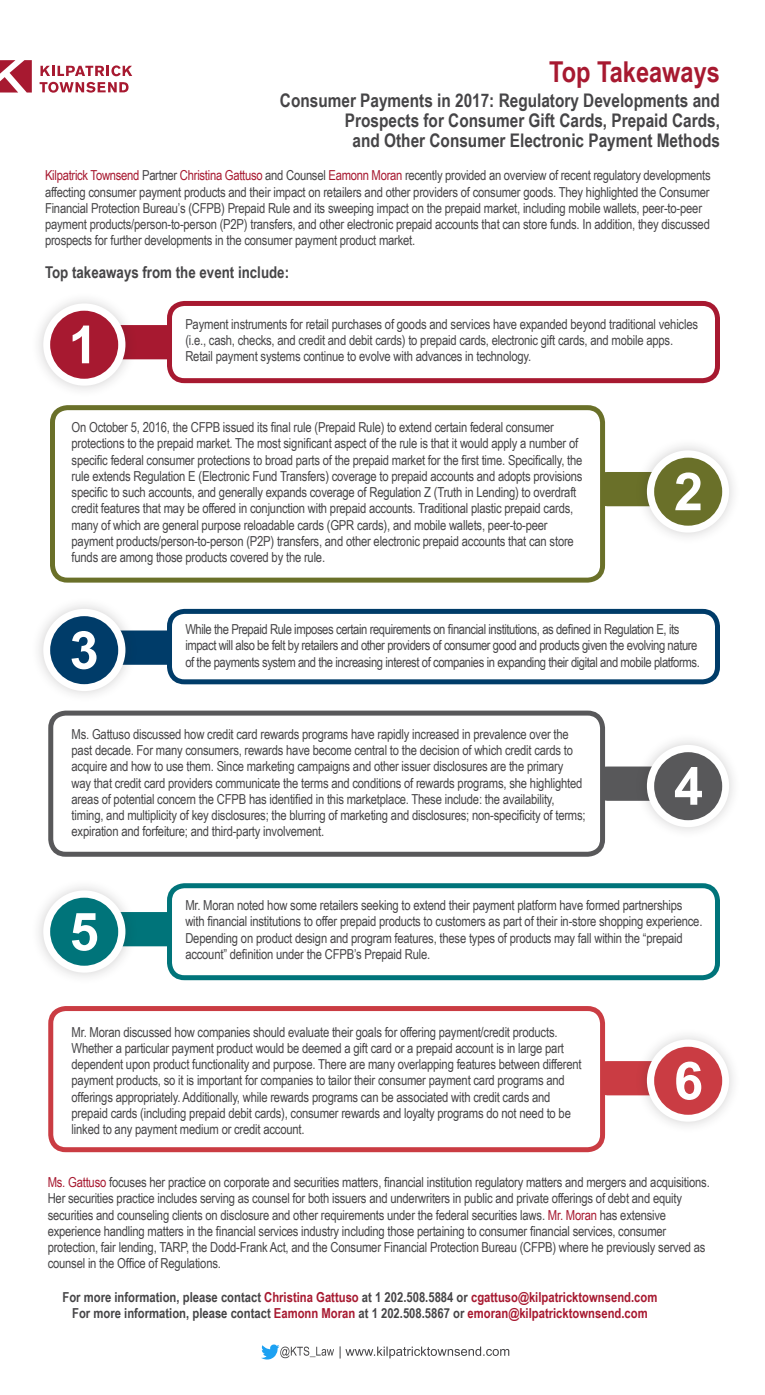
<style>
.page{position:relative;width:765px;height:1395px;background:#fff}
.page>*{position:absolute;margin:0;border:0;box-sizing:border-box;transform-origin:0 0}
.t1{font:700 52.5px "Arial";color:#fff}
.t2{font:700 28.75px "Arial Narrow";color:#a71930}
.t3{font:700 18.75px/20px "Arial Narrow";color:#464547;text-align:right}
.Header_1{font:700 16.25px "Arial Narrow";color:#464547}
.body{font:13.75px/16.2px "Arial Narrow";letter-spacing:-.015em;color:#464547}
.t4{font:700 13.75px "Arial Narrow";color:#464547}
.s1{color:#a71930}
</style>
<div class="page">
<div style="left:83px;top:325px;width:231px;height:34px;background:#a71930;border-radius:15px"></div>
<div style="left:31px;top:291px;width:107px;height:107px;background:#231f20;opacity:.21"></div>
<div style="left:43px;top:303px;width:82px;height:83px;background:#fff;border-radius:50%"></div>
<div style="left:50px;top:311px;width:68px;height:68px;background:#a71930;border-radius:50%"></div>
<svg style="left:40px;top:65px;width:92px;height:11px"></svg>
<svg style="left:40px;top:82px;width:89px;height:11px"></svg>
<svg style="left:0;top:60px;width:32px;height:33px"></svg>
<div style="left:170px;top:303px;width:548px;height:78px;background:#fff;border-radius:15px"></div>
<div style="left:167px;top:301px;width:553px;height:82px;border:5px solid #a71930;border-radius:15px"></div>
<svg style="left:340px;top:1346px;width:169px;height:13px"></svg>
<svg style="left:261px;top:1345px;width:73px;height:15px"></svg>
<div style="left:593px;top:472px;width:89px;height:34px;background:#6a7029;border-radius:15px"></div>
<div style="left:635px;top:438px;width:107px;height:107px;background:#231f20;opacity:.21"></div>
<div style="left:647px;top:450px;width:82px;height:83px;background:#fff;border-radius:50%"></div>
<div style="left:654px;top:458px;width:68px;height:68px;background:#6a7029;border-radius:50%"></div>
<div style="left:52px;top:408px;width:551px;height:172px;background:#fff;border-radius:15px"></div>
<div style="left:50px;top:405px;width:555px;height:178px;border:5px solid #6a7029;border-radius:15px"></div>
<div style="left:83px;top:631px;width:231px;height:34px;background:#003c69;border-radius:15px"></div>
<div style="left:31px;top:597px;width:107px;height:107px;background:#231f20;opacity:.21"></div>
<div style="left:43px;top:609px;width:82px;height:82px;background:#fff;border-radius:50%"></div>
<div style="left:50px;top:616px;width:68px;height:68px;background:#003c69;border-radius:50%"></div>
<div style="left:170px;top:611px;width:548px;height:71px;background:#fff;border-radius:15px"></div>
<div style="left:167px;top:609px;width:553px;height:75px;border:5px solid #003c69;border-radius:15px"></div>
<div style="left:593px;top:767px;width:89px;height:34px;background:#58585a;border-radius:15px"></div>
<div style="left:635px;top:733px;width:107px;height:107px;background:#231f20;opacity:.21"></div>
<div style="left:647px;top:745px;width:82px;height:82px;background:#fff;border-radius:50%"></div>
<div style="left:654px;top:752px;width:68px;height:68px;background:#58585a;border-radius:50%"></div>
<div style="left:51px;top:713px;width:552px;height:141px;background:#fff;border-radius:15px"></div>
<div style="left:48px;top:711px;width:557px;height:146px;border:5px solid #58585a;border-radius:15px"></div>
<div style="left:83px;top:912px;width:231px;height:34px;background:#00747a;border-radius:15px"></div>
<div style="left:31px;top:878px;width:107px;height:107px;background:#231f20;opacity:.21"></div>
<div style="left:43px;top:890px;width:82px;height:83px;background:#fff;border-radius:50%"></div>
<div style="left:50px;top:898px;width:68px;height:68px;background:#00747a;border-radius:50%"></div>
<div style="left:170px;top:886px;width:548px;height:92px;background:#fff;border-radius:15px"></div>
<div style="left:167px;top:883px;width:553px;height:97px;border:5px solid #00747a;border-radius:15px"></div>
<div style="left:593px;top:1061px;width:89px;height:34px;background:#ca3c43;border-radius:15px"></div>
<div style="left:635px;top:1027px;width:107px;height:107px;background:#231f20;opacity:.21"></div>
<div style="left:647px;top:1039px;width:82px;height:83px;background:#fff;border-radius:50%"></div>
<div style="left:654px;top:1047px;width:68px;height:68px;background:#ca3c43;border-radius:50%"></div>
<div style="left:51px;top:1009px;width:552px;height:141px;background:#fff;border-radius:15px"></div>
<div style="left:48px;top:1006px;width:557px;height:146px;border:5px solid #ca3c43;border-radius:15px"></div>
<p class="t2" style="left:549px;top:50px;width:172px">Top Takeaways</p>
<p class="t3" style="left:280px;top:90px;width:442px">Consumer Payments in 2017: Regulatory Developments and<br>Prospects for Consumer Gift Cards, Prepaid Cards,<br>and Other Consumer Electronic Payment Methods</p>
<p class="body" style="left:45px;top:167px;width:667px"><span class="s1">Kilpatrick Townsend</span> Partner <span class="s1">Christina Gattuso</span> and Counsel <span class="s1">Eamonn Moran</span> recently provided an overview of recent regulatory developments affecting consumer payment products and their impact on retailers and other providers of consumer goods. They highlighted the Consumer Financial Protection Bureau’s (CFPB) Prepaid Rule and its sweeping impact on the prepaid market, including mobile wallets, peer-to-peer payment products/person-to-person (P2P) transfers, and other electronic prepaid accounts that can store funds. In addition, they discussed prospects for further developments in the consumer payment product market.</p>
<p class="Header_1" style="left:45px;top:260px;width:246px">Top takeaways from the event include:</p>
<p class="t1" style="left:68px;top:310px;width:31px">1</p>
<p class="body" style="left:185px;top:315px;width:514px">Payment instruments for retail purchases of goods and services have expanded beyond traditional vehicles (i.e., cash, checks, and credit and debit cards) to prepaid cards, electronic gift cards, and mobile apps.<br>Retail payment systems continue to evolve with advances in technology.</p>
<p class="body" style="left:72px;top:419px;width:512px">On October 5, 2016, the CFPB issued its final rule (Prepaid Rule) to extend certain federal consumer protections to the prepaid market. The most significant aspect of the rule is that it would apply a number of specific federal consumer protections to broad parts of the prepaid market for the first time. Specifically, the rule extends Regulation E (Electronic Fund Transfers) coverage to prepaid accounts and adopts provisions specific to such accounts, and generally expands coverage of Regulation Z (Truth in Lending) to overdraft credit features that may be offered in conjunction with prepaid accounts. Traditional plastic prepaid cards, many of which are general purpose reloadable cards (GPR cards), and mobile wallets, peer-to-peer payment products/person-to-person (P2P) transfers, and other electronic prepaid accounts that can store funds are among those products covered by the rule.</p>
<p class="t1" style="left:674px;top:457px;width:31px">2</p>
<p class="t1" style="left:70px;top:615px;width:31px">3</p>
<p class="body" style="left:185px;top:621px;width:516px">While the Prepaid Rule imposes certain requirements on financial institutions, as defined in Regulation E, its impact will also be felt by retailers and other providers of consumer good and products given the evolving nature of the payments system and the increasing interest of companies in expanding their digital and mobile platforms.</p>
<p class="body" style="left:72px;top:725px;width:516px">Ms. Gattuso discussed how credit card rewards programs have rapidly increased in prevalence over the past decade. For many consumers, rewards have become central to the decision of which credit cards to acquire and how to use them. Since marketing campaigns and other issuer disclosures are the primary way that credit card providers communicate the terms and conditions of rewards programs, she highlighted areas of potential concern the CFPB has identified in this marketplace. These include: the availability, timing, and multiplicity of key disclosures; the blurring of marketing and disclosures; non-specificity of terms; expiration and forfeiture; and third-party involvement.</p>
<p class="t1" style="left:674px;top:751px;width:31px">4</p>
<p class="t1" style="left:70px;top:897px;width:31px">5</p>
<p class="body" style="left:185px;top:897px;width:519px">Mr. Moran noted how some retailers seeking to extend their payment platform have formed partnerships with financial institutions to offer prepaid products to customers as part of their in-store shopping experience.<br>Depending on product design and program features, these types of products may fall within the “prepaid account” definition under the CFPB’s Prepaid Rule.</p>
<p class="body" style="left:72px;top:1023px;width:512px">Mr. Moran discussed how companies should evaluate their goals for offering payment/credit products.<br>Whether a particular payment product would be deemed a gift card or a prepaid account is in large part dependent upon product functionality and purpose. There are many overlapping features between different payment products, so it is important for companies to tailor their consumer payment card programs and offerings appropriately. Additionally, while rewards programs can be associated with credit cards and prepaid cards (including prepaid debit cards), consumer rewards and loyalty programs do not need to be linked to any payment medium or credit account.</p>
<p class="t1" style="left:674px;top:1046px;width:31px">6</p>
<p class="body" style="left:48px;top:1174px;width:664px"><span class="s1">Ms. Gattuso</span> focuses her practice on corporate and securities matters, financial institution regulatory matters and mergers and acquisitions.<br>Her securities practice includes serving as counsel for both issuers and underwriters in public and private offerings of debt and equity securities and counseling clients on disclosure and other requirements under the federal securities laws. <span class="s1">Mr. Moran</span> has extensive experience handling matters in the financial services industry including those pertaining to consumer financial services, consumer protection, fair lending, TARP, the Dodd-Frank Act, and the Consumer Financial Protection Bureau (CFPB) where he previously served as counsel in the Office of Regulations.</p>
<p class="t4" style="left:62px;top:1287px;width:597px">For more information, please contact <span class="s1">Christina Gattuso</span> at 1 202.508.5884 or <span class="s1">cgattuso@kilpatricktownsend.com</span></p>
<p class="t4" style="left:72px;top:1303px;width:577px">For more information, please contact <span class="s1">Eamonn Moran</span> at 1 202.508.5867 or <span class="s1">emoran@kilpatricktownsend.com</span></p>
</div>
